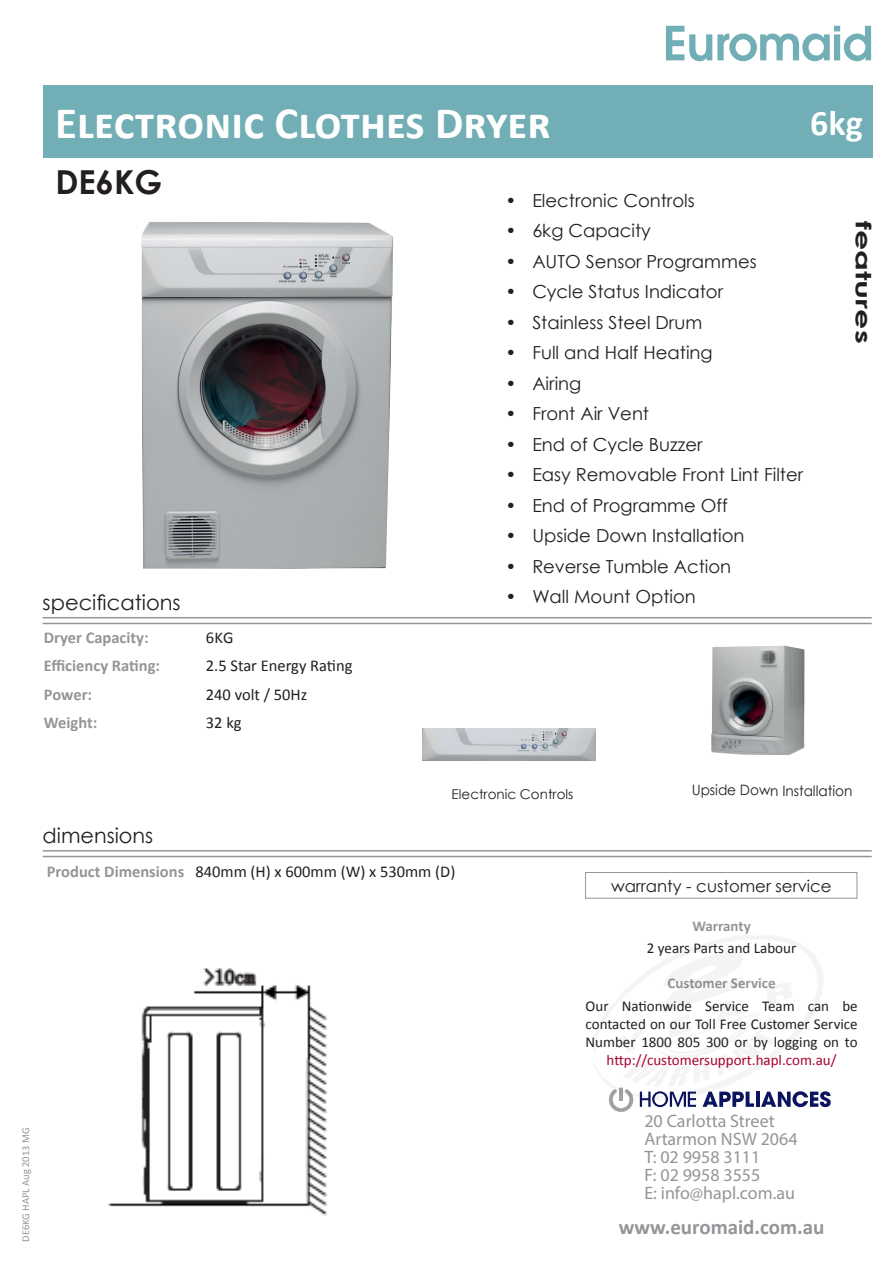
<style>
.page{position:relative;width:893px;height:1263px;background:#fff}
.page>*{position:absolute;margin:0;border:0;box-sizing:border-box;transform-origin:0 0}
.head_1{font:700 45px "Calibri";color:#fff}
.head_2{font:700 36px "Calibri";color:#fff}
.model{font:700 33px "Century Gothic";color:#231f20}
.t1{font:700 21px "Calibri";color:#939598}
.sub_1{font:21px "Century Gothic";color:#231f20}
.t2{font:700 21px "Century Gothic";color:#231f20;scale:1.5 1}
.sub_1-2{font:20.85px "Century Gothic";color:#231f20}
.t3{font:18px "Century Gothic";color:#231f20}
.t4{font:18px/18px "Myriad Pro";color:#939598}
.t5{font:16.5px "Calibri";color:#231f20}
.t6{font:16.5px "Century Gothic";color:#231f20}
.t7{font:700 16.5px "Calibri";letter-spacing:-.005em;color:#939598}
.t8{font:700 16.5px "Calibri";color:#939597}
.t9{font:15px/18px "Calibri";color:#231f20;text-align:justify}
.t10{font:15px "Calibri";color:#a90332}
.t11{font:700 15px "Calibri";color:#939598}
.t12{font:14.4px "Century Gothic";letter-spacing:-.015em;color:#231f20;scale:.95 1}
.t13{font:13.5px "Century Gothic";color:#231f20}
.code{font:10.5px "Calibri";color:#939598}
.s1{font-weight:700;color:#939597}
</style>
<div class="page">
<svg style="left:666px;top:26px;width:205px;height:35px"></svg>
<div style="left:43px;top:85px;width:829px;height:73px;background:#72aeb6"></div>
<div style="left:585px;top:872px;width:272px;height:27px;border:1px solid #939598"></div>
<svg style="left:593px;top:935px;width:238px;height:177px"></svg>
<hr style="left:43px;top:617px;width:829px;height:1px;background:#939598">
<hr style="left:43px;top:623px;width:829px;height:1px;background:#939598">
<hr style="left:43px;top:850px;width:829px;height:1px;background:#939598">
<hr style="left:43px;top:856px;width:829px;height:1px;background:#939598">
<img style="left:141px;top:222px;width:253px;height:347px">
<img style="left:711px;top:645px;width:94px;height:110px">
<img style="left:423px;top:729px;width:172px;height:32px">
<img style="left:108px;top:968px;width:219px;height:248px">
<p class="head_1" style="left:55px;top:95px;width:497px">Electronic Clothes Dryer</p>
<p class="head_2" style="left:810px;top:100px;width:54px">6kg</p>
<p class="model" style="left:55px;top:157px;width:108px">DE6KG</p>
<p class="sub_1" style="left:43px;top:588px;width:140px">specifications</p>
<p class="t8" style="left:44px;top:627px;width:106px">Dryer Capacity:</p>
<p class="t5" style="left:206px;top:627px;width:29px">6KG</p>
<p class="t7" style="left:44px;top:655px;width:118px">Efficiency Rating:</p>
<p class="t5" style="left:206px;top:655px;width:148px">2.5 Star Energy Rating</p>
<p class="t7" style="left:44px;top:684px;width:50px">Power:</p>
<p class="t5" style="left:206px;top:684px;width:103px">240 volt / 50Hz</p>
<p class="t8" style="left:44px;top:712px;width:55px">Weight:</p>
<p class="t5" style="left:206px;top:712px;width:37px">32 kg</p>
<p class="t3" style="left:505px;top:188px;width:191px">• Electronic Controls</p>
<p class="t3" style="left:505px;top:218px;width:147px">• 6kg Capacity</p>
<p class="t3" style="left:505px;top:249px;width:253px">• AUTO Sensor Programmes</p>
<p class="t3" style="left:505px;top:279px;width:219px">• Cycle Status Indicator</p>
<p class="t3" style="left:505px;top:310px;width:198px">• Stainless Steel Drum</p>
<p class="t3" style="left:505px;top:340px;width:209px">• Full and Half Heating</p>
<p class="t3" style="left:505px;top:371px;width:78px">• Airing</p>
<p class="t3" style="left:505px;top:401px;width:145px">• Front Air Vent</p>
<p class="t3" style="left:505px;top:432px;width:199px">• End of Cycle Buzzer</p>
<p class="t3" style="left:505px;top:462px;width:299px">• Easy Removable Front Lint Filter</p>
<p class="t3" style="left:505px;top:493px;width:224px">• End of Programme Off</p>
<p class="t3" style="left:505px;top:523px;width:241px">• Upside Down Installation</p>
<p class="t3" style="left:505px;top:554px;width:227px">• Reverse Tumble Action</p>
<p class="t3" style="left:505px;top:584px;width:192px">• Wall Mount Option</p>
<p class="t2" style="left:879px;top:221px;width:83px;rotate:90deg">features</p>
<p class="t13" style="left:452px;top:784px;width:123px">Electronic Controls</p>
<p class="t12" style="left:692px;top:780px;width:171px">Upside Down Installation</p>
<p class="sub_1-2" style="left:43px;top:821px;width:112px">dimensions</p>
<p class="t5" style="left:47px;top:861px;width:410px"><span class="s1">Product Dimensions</span> 840mm (H) x 600mm (W) x 530mm (D)</p>
<p class="t6" style="left:611px;top:874px;width:222px">warranty - customer service</p>
<p class="t11" style="left:692px;top:916px;width:60px">Warranty</p>
<p class="t9" style="left:647px;top:939px;width:151px">2 years Parts and Labour</p>
<p class="t11" style="left:668px;top:974px;width:110px">Customer Service</p>
<p class="t9" style="left:586px;top:997px;width:274px">Our Nationwide Service Team can be contacted on our Toll Free Customer Service Number 1800 805 300 or by logging on to</p>
<p class="t10" style="left:607px;top:1050px;width:231px">http://customersupport.hapl.com.au/</p>
<p class="code" style="left:19px;top:1242px;width:115px;rotate:-90deg">DE6KG HAPL Aug 2013 MG</p>
<p class="t4" style="left:644px;top:1111px;width:155px">20 Carlotta Street<br>Artarmon NSW 2064<br>T: 02 9958 3111<br>F: 02 9958 3555<br>E: info@hapl.com.au</p>
<p class="t1" style="left:619px;top:1214px;width:207px">www.euromaid.com.au</p>
</div>
